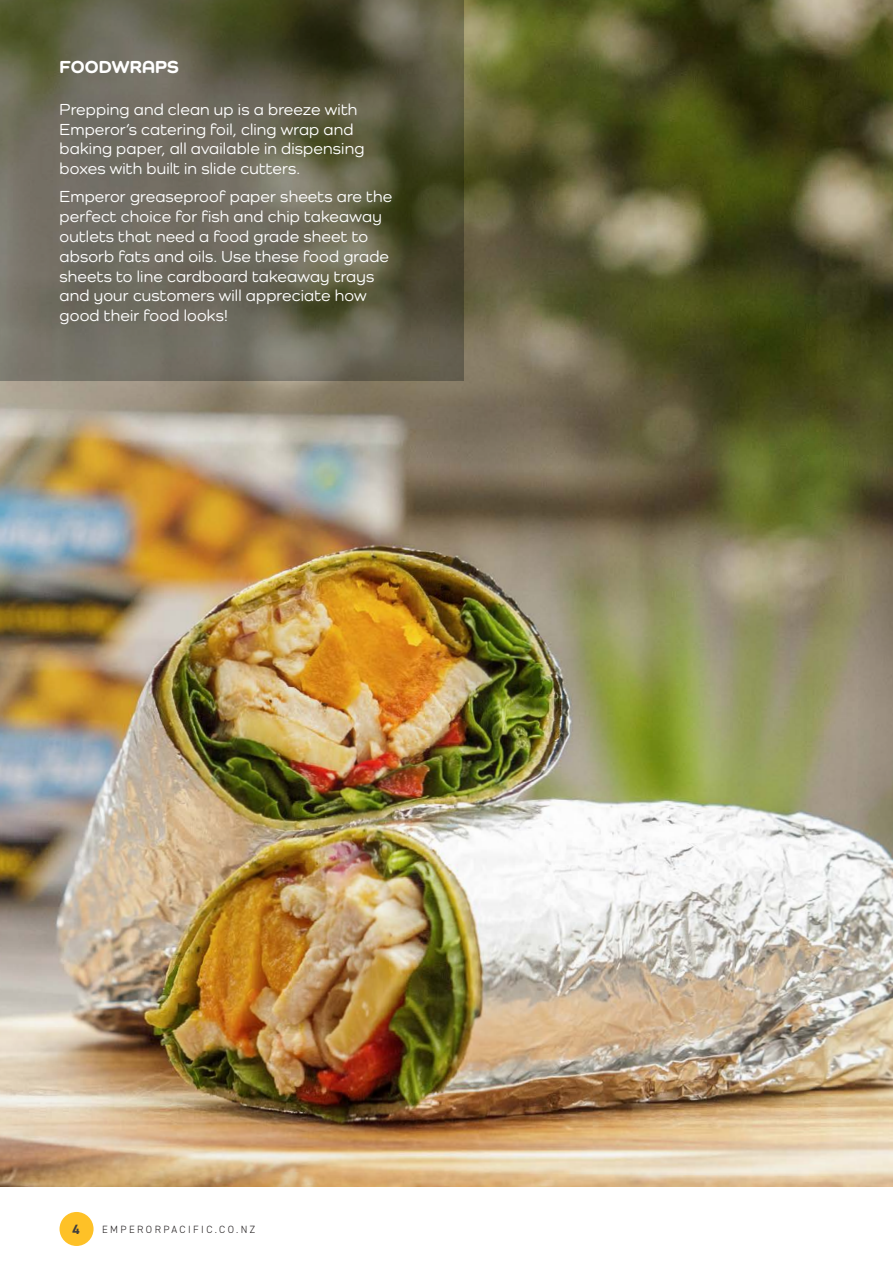
<style>
.page{position:relative;width:893px;height:1263px;background:#fff}
.page>*{position:absolute;margin:0;border:0;box-sizing:border-box;transform-origin:0 0}
.t1{font:800 18px "Como";letter-spacing:.005em;color:#fff}
.body12{font:500 16.5px/19.8px "Como";letter-spacing:.01em;color:#fff}
.t2{font:700 13.5px "DIN2014";color:#3e3e3f}
.t3{font:300 10.5px "DIN2014";letter-spacing:.23em;color:#231f20}
</style>
<div class="page">
<img style="left:0;top:0;width:893px;height:1186px">
<svg style="left:0;top:0;width:463px;height:381px;background:#656350"></svg>
<div style="left:60px;top:1212px;width:34px;height:34px;background:#fec127;border-radius:50%"></div>
<p class="t1" style="left:60px;top:56px;width:121px">FOODWRAPS</p>
<p class="body12" style="left:60px;top:99px;width:306px">Prepping and clean up is a breeze with Emperor’s catering foil, cling wrap and baking paper, all available in dispensing boxes with built in slide cutters.</p>
<p class="body12" style="left:60px;top:187px;width:334px">Emperor greaseproof paper sheets are the perfect choice for fish and chip takeaway outlets that need a food grade sheet to absorb fats and oils. Use these food grade sheets to line cardboard takeaway trays and your customers will appreciate how good their food looks!</p>
<p class="t2" style="left:72px;top:1220px;width:9px">4</p>
<p class="t3" style="left:102px;top:1223px;width:155px">EMPERORPACIFIC.CO.NZ</p>
</div>
